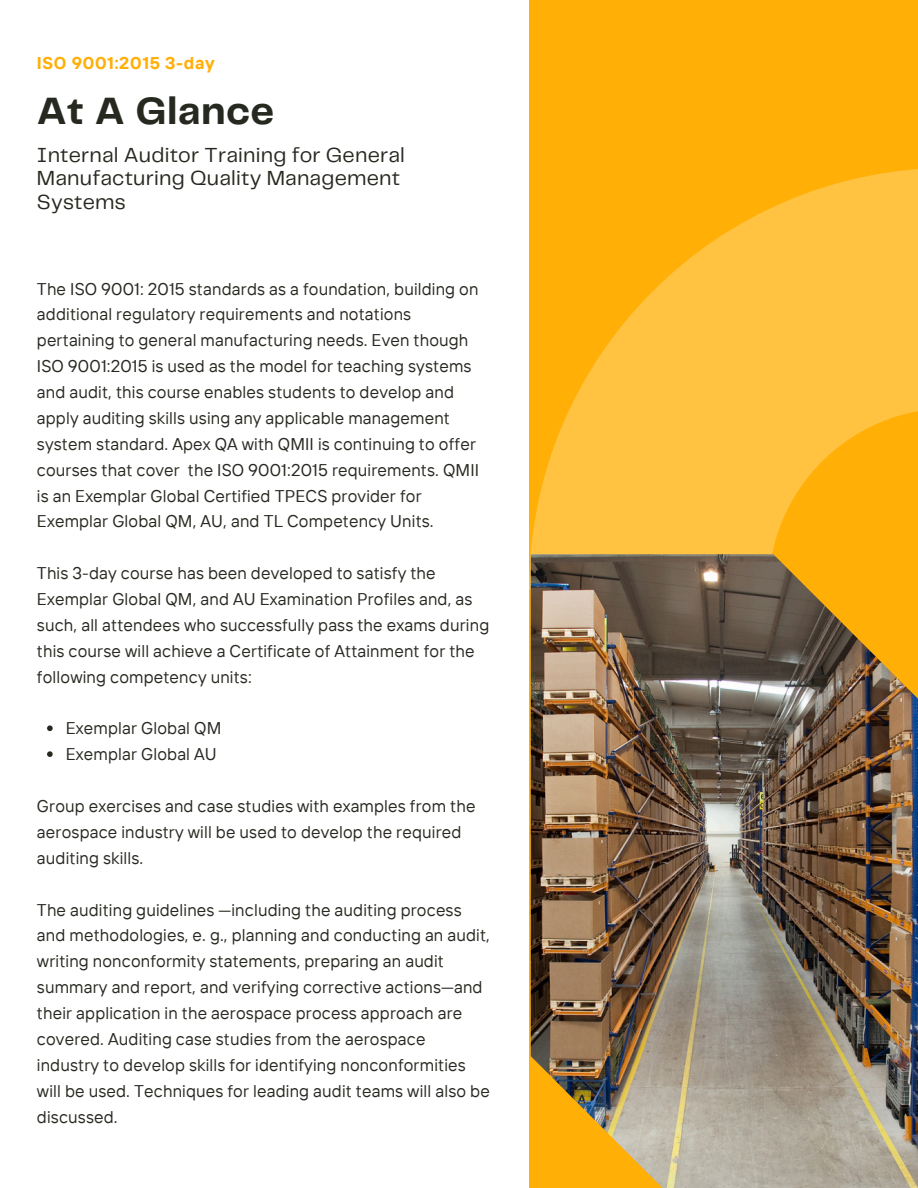
<style>
.page{position:relative;width:918px;height:1188px;background:#fff}
.page>*{position:absolute;margin:0;border:0;box-sizing:border-box;transform-origin:0 0}
.t1{font:700 39.45px "Telegraf";letter-spacing:.01em;color:#262920}
.t2{font:21.15px/23.2px "Telegraf";letter-spacing:.01em;color:#262920}
.t3{font:16.95px/25.8px "TT Interphases";letter-spacing:.01em;color:#262920}
.t4{font:700 16.95px "TT Interphases";letter-spacing:.04em;color:#ffaf06}
</style>
<div class="page">
<div style="left:529px;top:0;width:389px;height:1188px;background:#ffaf06"></div>
<svg style="left:47px;top:725px;width:6px;height:6px"></svg>
<svg style="left:47px;top:751px;width:6px;height:6px"></svg>
<svg style="left:529px;top:169px;width:389px;height:420px;fill:#ffc241"></svg>
<img style="left:531px;top:554px;width:387px;height:634px">
<p class="t4" style="left:37px;top:52px;width:179px">ISO 9001:2015 3-day</p>
<p class="t1" style="left:37px;top:94px;width:239px">At A Glance</p>
<p class="t2" style="left:37px;top:145px;width:370px">Internal Auditor Training for General<br>Manufacturing Quality Management<br>Systems</p>
<h3 class="t3" style="left:37px;top:275px;width:444px">The ISO 9001: 2015 standards as a foundation, building on additional regulatory requirements and notations pertaining to general manufacturing needs. Even though ISO 9001:2015 is used as the model for teaching systems and audit, this course enables students to develop and apply auditing skills using any applicable management system standard. Apex QA with QMII is continuing to offer courses that cover the ISO 9001:2015 requirements. QMII is an Exemplar Global Certified TPECS provider for Exemplar Global QM, AU, and TL Competency Units.</h3>
<h1 class="t3" style="left:37px;top:560px;width:454px">This 3-day course has been developed to satisfy the Exemplar Global QM, and AU Examination Profiles and, as such, all attendees who successfully pass the exams during this course will achieve a Certificate of Attainment for the following competency units:</h1>
<h2 class="t3" style="left:66px;top:715px;width:157px">Exemplar Global QM</h2>
<p class="t3" style="left:66px;top:741px;width:153px">Exemplar Global AU</p>
<p class="t3" style="left:37px;top:793px;width:440px">Group exercises and case studies with examples from the aerospace industry will be used to develop the required auditing skills.</p>
<p class="t3" style="left:37px;top:896px;width:454px">The auditing guidelines —including the auditing process and methodologies, e. g., planning and conducting an audit, writing nonconformity statements, preparing an audit summary and report, and verifying corrective actions—and their application in the aerospace process approach are covered. Auditing case studies from the aerospace industry to develop skills for identifying nonconformities will be used. Techniques for leading audit teams will also be discussed.</p>
</div>
